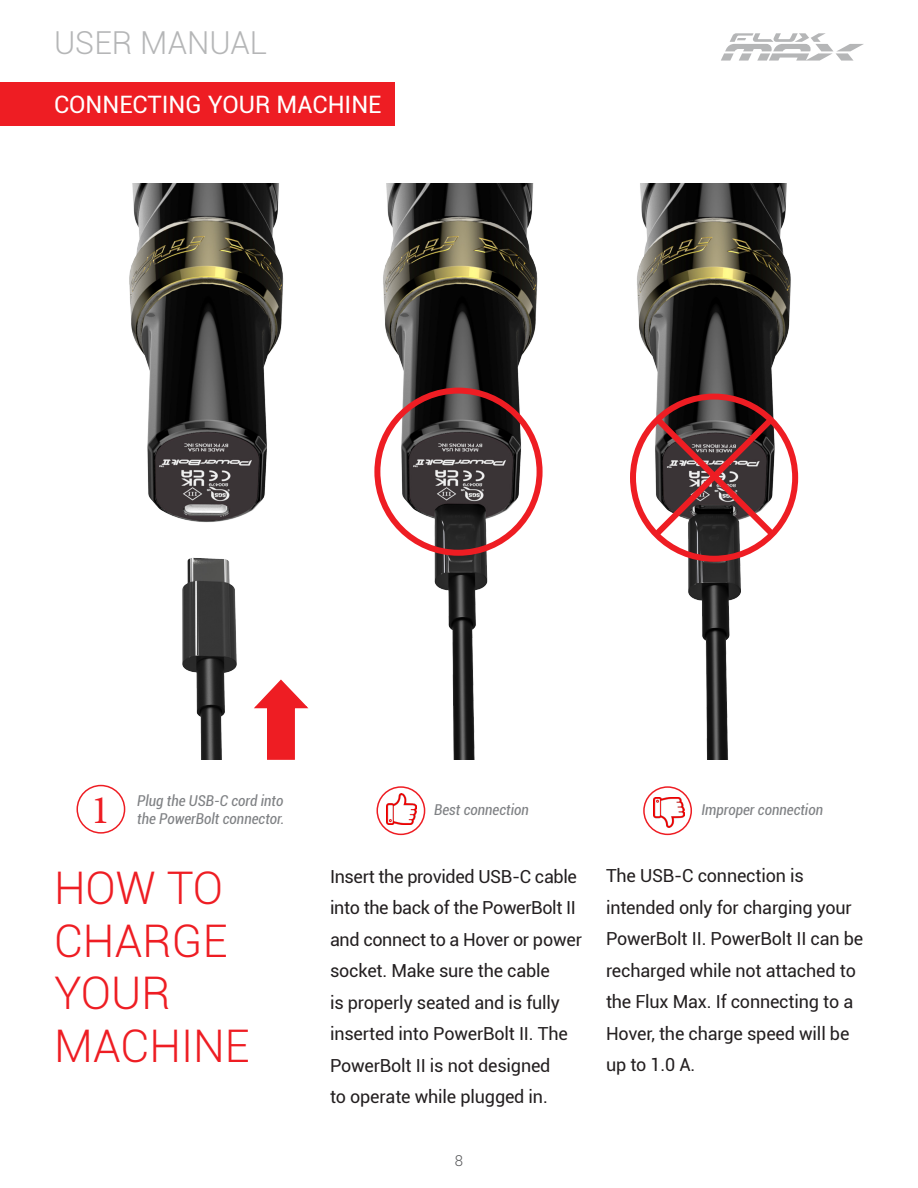
<style>
.page{position:relative;width:918px;height:1188px;background:#fff}
.page>*{position:absolute;margin:0;border:0;box-sizing:border-box;transform-origin:0 0}
.t1{font:300 45px/52.5px "Roboto";color:#ee1d23}
.t2{font:40.5px "Minion Pro";color:#ee1d23}
.t3{font:300 31.65px "Roboto";color:#b5b6b7}
.t4{font:24px "Roboto";color:#fff}
.t5{font:18px/31.5px "Roboto";letter-spacing:-.01em;color:#231f20}
.t6{font:italic condensed 15px/18px "Roboto";color:#808285}
.t7{font:300 15px "Roboto";color:#57585a}
</style>
<div class="page">
<svg style="left:721px;top:33px;width:143px;height:28px"></svg>
<img style="left:129px;top:184px;width:155px;height:576px">
<div style="left:0;top:83px;width:394px;height:43px;background:#ee1d23"></div>
<div style="left:76px;top:785px;width:49px;height:49px;border:2px solid #ee1d23;border-radius:50%"></div>
<div style="left:376px;top:786px;width:49px;height:49px;border:2px solid #ee1d23;border-radius:50%"></div>
<div style="left:643px;top:786px;width:49px;height:49px;border:2px solid #ee1d23;border-radius:50%"></div>
<img style="left:386px;top:793px;width:31px;height:31px">
<img style="left:654px;top:797px;width:30px;height:31px">
<svg style="left:252px;top:678px;width:57px;height:82px"></svg>
<img style="left:376px;top:184px;width:165px;height:576px">
<img style="left:630px;top:184px;width:166px;height:576px">
<div style="left:374px;top:388px;width:169px;height:168px;border:6px solid #ee1d23;border-radius:50%"></div>
<div style="left:630px;top:394px;width:168px;height:168px;border:6px solid #ee1d23;border-radius:50%"></div>
<svg style="left:649px;top:410px;width:131px;height:132px"></svg>
<h3 class="t3" style="left:54px;top:21px;width:215px">USER MANUAL</h3>
<p class="t4" style="left:54px;top:88px;width:329px">CONNECTING YOUR MACHINE</p>
<p class="t6" style="left:137px;top:791px;width:149px">Plug the USB-C cord into the PowerBolt connector.</p>
<p class="t2" style="left:91px;top:783px;width:21px">1</p>
<p class="t6" style="left:434px;top:800px;width:96px">Best connection</p>
<p class="t6" style="left:701px;top:800px;width:123px">Improper connection</p>
<p class="t1" style="left:54px;top:860px;width:197px">HOW TO<br>CHARGE<br>YOUR<br>MACHINE</p>
<p class="t5" style="left:330px;top:860px;width:254px">Insert the provided USB-C cable into the back of the PowerBolt II and connect to a Hover or power socket. Make sure the cable<br>is properly seated and is fully inserted into PowerBolt II. The<br>PowerBolt II is not designed<br>to operate while plugged in.</p>
<p class="t7" style="left:455px;top:1151px;width:10px">8</p>
<p class="t5" style="left:606px;top:859px;width:259px">The USB-C connection is intended only for charging your<br>PowerBolt II. PowerBolt II can be recharged while not attached to the Flux Max. If connecting to a<br>Hover, the charge speed will be up to 1.0 A.</p>
</div>
